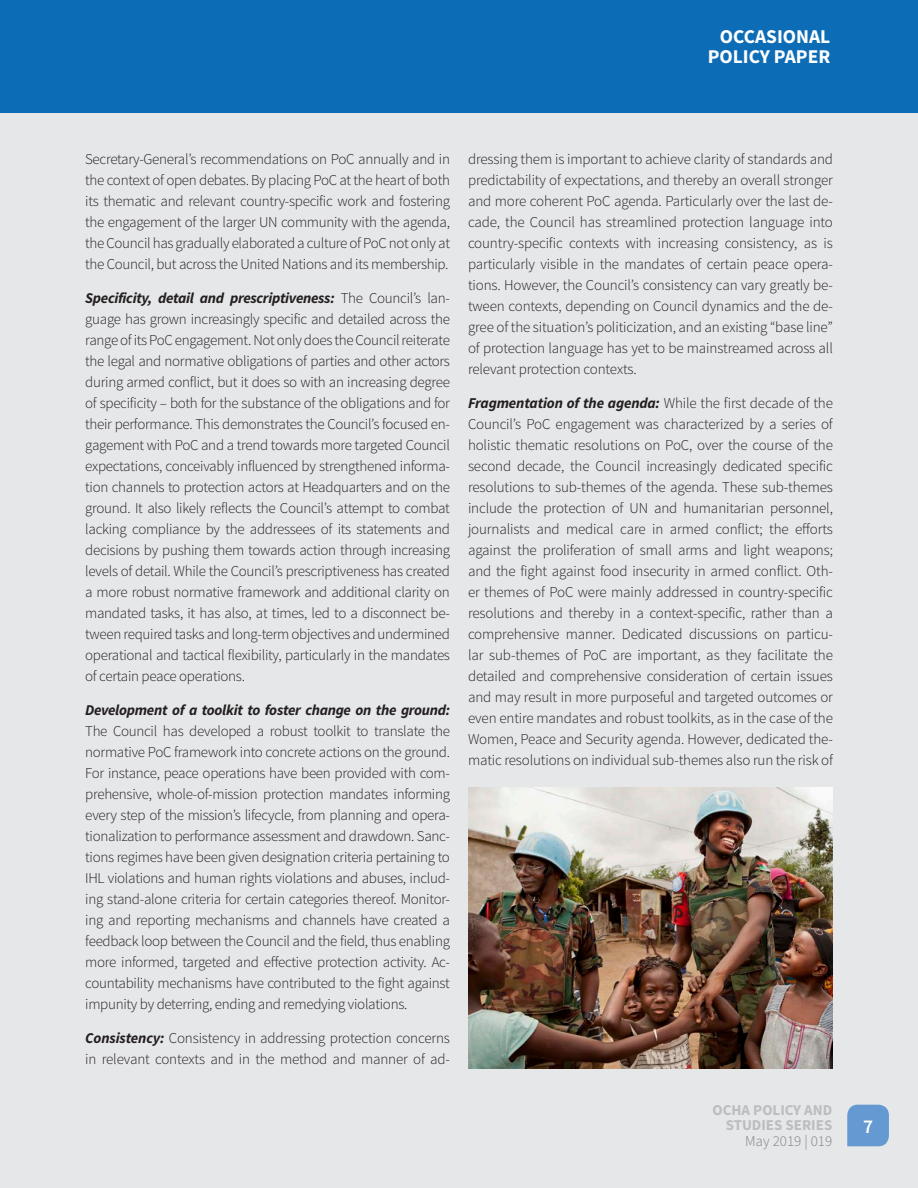
<style>
.page{position:relative;width:918px;height:1188px;background:#e6e7e9}
.page>*{position:absolute;margin:0;border:0;box-sizing:border-box;transform-origin:0 0}
.t1{font:700 19.5px/19.5px "Source Sans Pro";color:#fff;text-align:right}
.t2{font:600 19.5px "Source Sans Pro";color:#fff}
.Paragraph_1{font:300 15px/21px "Source Sans Pro";letter-spacing:-.02em;color:#231f20;text-align:justify}
.t3{font:700 15px/15px "Source Sans Pro";color:#bcbdc0;text-align:right}
.t4{font:300 15px "Source Sans Pro";color:#808285}
.s1{font-weight:700;font-style:italic}
</style>
<div class="page">
<div style="left:0;top:0;width:918px;height:113px;background:#0d6cb6"></div>
<div style="left:847px;top:1105px;width:42px;height:41px;background:#6599d1"></div>
<img style="left:468px;top:788px;width:365px;height:281px">
<h1 class="t1" style="left:708px;top:28px;width:124px">OCCASIONAL<br>POLICY PAPER</h1>
<p class="Paragraph_1" style="left:85px;top:149px;width:366px">Secretary-General’s recommendations on PoC annually and in the context of open debates. By placing PoC at the heart of both its thematic and relevant country-specific work and fostering the engagement of the larger UN community with the agenda, the Council has gradually elaborated a culture of PoC not only at the Council, but across the United Nations and its membership.</p>
<p class="Paragraph_1" style="left:85px;top:288px;width:366px"><span class="s1">Specificity, detail and prescriptiveness:</span> The Council’s lan&shy;guage has grown increasingly specific and detailed across the range of its PoC engagement. Not only does the Council reiterate the legal and normative obligations of parties and other actors during armed conflict, but it does so with an increasing degree of specificity – both for the substance of the obligations and for their performance. This demonstrates the Council’s focused en&shy;gagement with PoC and a trend towards more targeted Council expectations, conceivably influenced by strengthened informa&shy;tion channels to protection actors at Headquarters and on the ground. It also likely reflects the Council’s attempt to combat lacking compliance by the addressees of its statements and decisions by pushing them towards action through increasing levels of detail. While the Council’s prescriptiveness has created a more robust normative framework and additional clarity on mandated tasks, it has also, at times, led to a disconnect be&shy;tween required tasks and long-term objectives and undermined operational and tactical flexibility, particularly in the mandates of certain peace operations.</p>
<p class="Paragraph_1" style="left:85px;top:699px;width:366px"><span class="s1">Development of a toolkit to foster change on the ground:<br></span>The Council has developed a robust toolkit to translate the normative PoC framework into concrete actions on the ground.<br>For instance, peace operations have been provided with com&shy;prehensive, whole-of-mission protection mandates informing every step of the mission’s lifecycle, from planning and opera&shy;tionalization to performance assessment and drawdown. Sanc&shy;tions regimes have been given designation criteria pertaining to IHL violations and human rights violations and abuses, includ&shy;ing stand-alone criteria for certain categories thereof. Monitor&shy;ing and reporting mechanisms and channels have created a feedback loop between the Council and the field, thus enabling more informed, targeted and effective protection activity. Ac&shy;countability mechanisms have contributed to the fight against impunity by deterring, ending and remedying violations.</p>
<p class="Paragraph_1" style="left:85px;top:1027px;width:366px"><span class="s1">Consistency:</span> Consistency in addressing protection concerns in relevant contexts and in the method and manner of ad-</p>
<p class="Paragraph_1" style="left:468px;top:149px;width:367px">dressing them is important to achieve clarity of standards and predictability of expectations, and thereby an overall stronger and more coherent PoC agenda. Particularly over the last de&shy;cade, the Council has streamlined protection language into country-specific contexts with increasing consistency, as is particularly visible in the mandates of certain peace opera&shy;tions. However, the Council’s consistency can vary greatly be&shy;tween contexts, depending on Council dynamics and the de&shy;gree of the situation’s politicization, and an existing “base line” of protection language has yet to be mainstreamed across all relevant protection contexts.</p>
<p class="Paragraph_1" style="left:468px;top:393px;width:367px"><span class="s1">Fragmentation of the agenda:</span> While the first decade of the Council’s PoC engagement was characterized by a series of holistic thematic resolutions on PoC, over the course of the second decade, the Council increasingly dedicated specific resolutions to sub-themes of the agenda. These sub-themes include the protection of UN and humanitarian personnel, journalists and medical care in armed conflict; the efforts against the proliferation of small arms and light weapons; and the fight against food insecurity in armed conflict. Oth&shy;er themes of PoC were mainly addressed in country-specific resolutions and thereby in a context-specific, rather than a comprehensive manner. Dedicated discussions on particu&shy;lar sub-themes of PoC are important, as they facilitate the detailed and comprehensive consideration of certain issues and may result in more purposeful and targeted outcomes or even entire mandates and robust toolkits, as in the case of the Women, Peace and Security agenda. However, dedicated the&shy;matic resolutions on individual sub-themes also run the risk of</p>
<p class="t3" style="left:713px;top:1103px;width:121px">OCHA POLICY AND<br>STUDIES SERIES</p>
<p class="t4" style="left:745px;top:1132px;width:89px">May 2019 | 019</p>
<h1 class="t2" style="left:863px;top:1114px;width:12px">7</h1>
</div>
